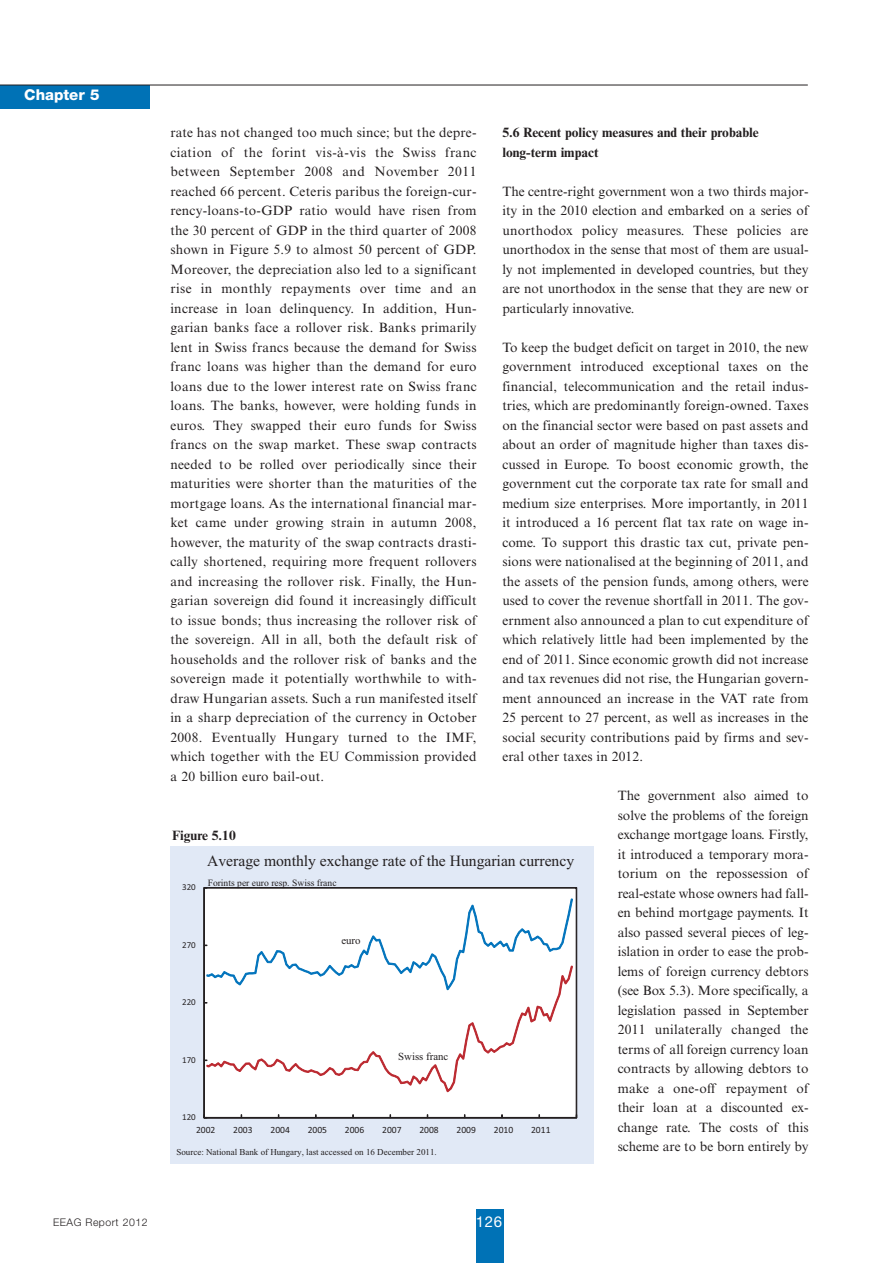
<style>
.page{position:relative;width:893px;height:1263px;background:#fff}
.page>*{position:absolute;margin:0;border:0;box-sizing:border-box;transform-origin:0 0}
.t1{font:15.6px "Times New Roman";color:#231f20}
.t2{font:800 15px "Helvetica Neue LT Std";color:#fff}
.t3{font:15px "Helvetica Neue LT Std";color:#fff}
.t4{font:13.5px/19.5px "Times New Roman MT Std";color:#231f20;text-align:justify}
.t5{font:700 13.5px/19.5px "Times New Roman MT Std";color:#231f20}
.t6{font:10.8px "Times New Roman";color:#231f20}
.t7{font:300 10.5px "Helvetica Neue LT Std";letter-spacing:.045em;color:#231f20}
.t8{font:9.6px "Calibri";letter-spacing:.005em;color:#231f20}
.t9{font:9.6px "Times New Roman";color:#231f20}
.t10{font:9px "Times New Roman";color:#231f20}
.t11{font:9px "Calibri";color:#231f20}
</style>
<div class="page">
<div style="left:476px;top:1209px;width:28px;height:54px;background:#0072b6"></div>
<div style="left:0;top:85px;width:149px;height:24px;background:#0072b6"></div>
<hr style="left:0;top:85px;width:808px;height:1px;background:#231f20">
<div style="left:170px;top:846px;width:423px;height:318px;background:#e1e9f6"></div>
<div style="left:206px;top:890px;width:369px;height:226px;background:#fff"></div>
<div style="left:204px;top:888px;width:1px;height:230px;border:1px solid #231f20"></div>
<div style="left:204px;top:1117px;width:372px;height:1px;border:1px solid #231f20"></div>
<div style="left:204px;top:898px;width:368px;height:92px;background:#fff"></div>
<div style="left:207px;top:966px;width:365px;height:126px;background:#fff"></div>
<p class="t2" style="left:24px;top:86px;width:77px">Chapter 5</p>
<p class="t4" style="left:170px;top:124px;width:308px">rate has not changed too much since; but the depre&shy;ciation of the forint vis-à-vis the Swiss franc between September 2008 and November 2011 reached 66 percent. Ceteris paribus the foreign-cur&shy;rency-loans-to-GDP ratio would have risen from the 30 percent of GDP in the third quarter of 2008 shown in Figure 5.9 to almost 50 percent of GDP.<br>Moreover, the depreciation also led to a significant rise in monthly repayments over time and an increase in loan delinquency. In addition, Hun - garian banks face a rollover risk. Banks primarily lent in Swiss francs because the demand for Swiss franc loans was higher than the demand for euro loans due to the lower interest rate on Swiss franc loans. The banks, however, were holding funds in euros. They swapped their euro funds for Swiss francs on the swap market. These swap contracts needed to be rolled over periodically since their maturities were shorter than the maturities of the mortgage loans. As the international financial mar&shy;ket came under growing strain in autumn 2008, however, the maturity of the swap contracts drasti&shy;cally shortened, requiring more frequent rollovers and increasing the rollover risk. Finally, the Hun - garian sovereign did found it increasingly difficult to issue bonds; thus increasing the rollover risk of the sovereign. All in all, both the default risk of households and the rollover risk of banks and the sovereign made it potentially worthwhile to with&shy;draw Hun garian assets. Such a run manifested itself in a sharp depreciation of the currency in October 2008. Eventually Hungary turned to the IMF, which together with the EU Commission provided a 20 billion euro bail-out.</p>
<p class="t5" style="left:502px;top:124px;width:258px">5.6 Recent policy measures and their probable long-term impact</p>
<p class="t4" style="left:502px;top:183px;width:308px">The centre-right government won a two thirds major&shy;ity in the 2010 election and embarked on a series of unorthodox policy measures. These policies are unorthodox in the sense that most of them are usual&shy;ly not implemented in developed countries, but they are not unorthodox in the sense that they are new or particularly innovative.</p>
<p class="t4" style="left:502px;top:339px;width:308px">To keep the budget deficit on target in 2010, the new government introduced exceptional taxes on the financial, telecommunication and the retail indus&shy;tries, which are predominantly foreign-owned. Taxes on the financial sector were based on past assets and about an order of magnitude higher than taxes dis&shy;cussed in Europe. To boost economic growth, the government cut the corporate tax rate for small and medium size enterprises. More importantly, in 2011 it introduced a 16 percent flat tax rate on wage in - come. To support this drastic tax cut, private pen&shy;sions were nationalised at the beginning of 2011, and the assets of the pension funds, among others, were used to cover the revenue shortfall in 2011. The gov&shy;ernment also announced a plan to cut expenditure of which relatively little had been implemented by the end of 2011. Since economic growth did not increase and tax revenues did not rise, the Hungarian govern&shy;ment announced an increase in the VAT rate from 25 percent to 27 percent, as well as increases in the social security contributions paid by firms and sev&shy;eral other taxes in 2012.</p>
<p class="t4" style="left:618px;top:787px;width:192px">The government also aimed to solve the problems of the foreign exchange mortgage loans. Firstly, it introduced a temporary mora&shy;torium on the repossession of real-estate whose owners had fall&shy;en behind mortgage payments. It also passed several pieces of leg&shy;islation in order to ease the prob&shy;lems of foreign currency debtors (see Box 5.3). More specifically, a legislation passed in September 2011 unilaterally changed the terms of all foreign currency loan contracts by allowing debtors to make a one-off repayment of their loan at a discounted ex - change rate. The costs of this scheme are to be born entirely by</p>
<p class="t5" style="left:172px;top:827px;width:65px">Figure 5.10</p>
<p class="t1" style="left:207px;top:855px;width:368px">Average monthly exchange rate of the Hungarian currency</p>
<p class="t9" style="left:208px;top:879px;width:130px">Forints per euro resp. Swiss franc</p>
<p class="t11" style="left:182px;top:884px;width:15px">320</p>
<p class="t6" style="left:341px;top:937px;width:21px">euro</p>
<p class="t11" style="left:182px;top:942px;width:15px">270</p>
<p class="t11" style="left:182px;top:999px;width:15px">220</p>
<p class="t6" style="left:398px;top:1052px;width:52px">Swiss franc</p>
<p class="t11" style="left:182px;top:1057px;width:15px">170</p>
<p class="t11" style="left:182px;top:1114px;width:15px">120</p>
<p class="t8" style="left:196px;top:1127px;width:21px">2002</p>
<p class="t8" style="left:233px;top:1127px;width:21px">2003</p>
<p class="t8" style="left:270px;top:1127px;width:21px">2004</p>
<p class="t8" style="left:308px;top:1127px;width:21px">2005</p>
<p class="t8" style="left:345px;top:1127px;width:21px">2006</p>
<p class="t8" style="left:382px;top:1127px;width:21px">2007</p>
<p class="t8" style="left:419px;top:1127px;width:21px">2008</p>
<p class="t8" style="left:457px;top:1127px;width:21px">2009</p>
<p class="t8" style="left:494px;top:1127px;width:21px">2010</p>
<p class="t8" style="left:531px;top:1127px;width:21px">2011</p>
<p class="t10" style="left:176px;top:1149px;width:262px">Source: National Bank of Hungary, last accessed on 16 December 2011.</p>
<p class="t7" style="left:53px;top:1216px;width:96px">EEAG Report 2012</p>
<p class="t3" style="left:476px;top:1213px;width:28px">126</p>
</div>
